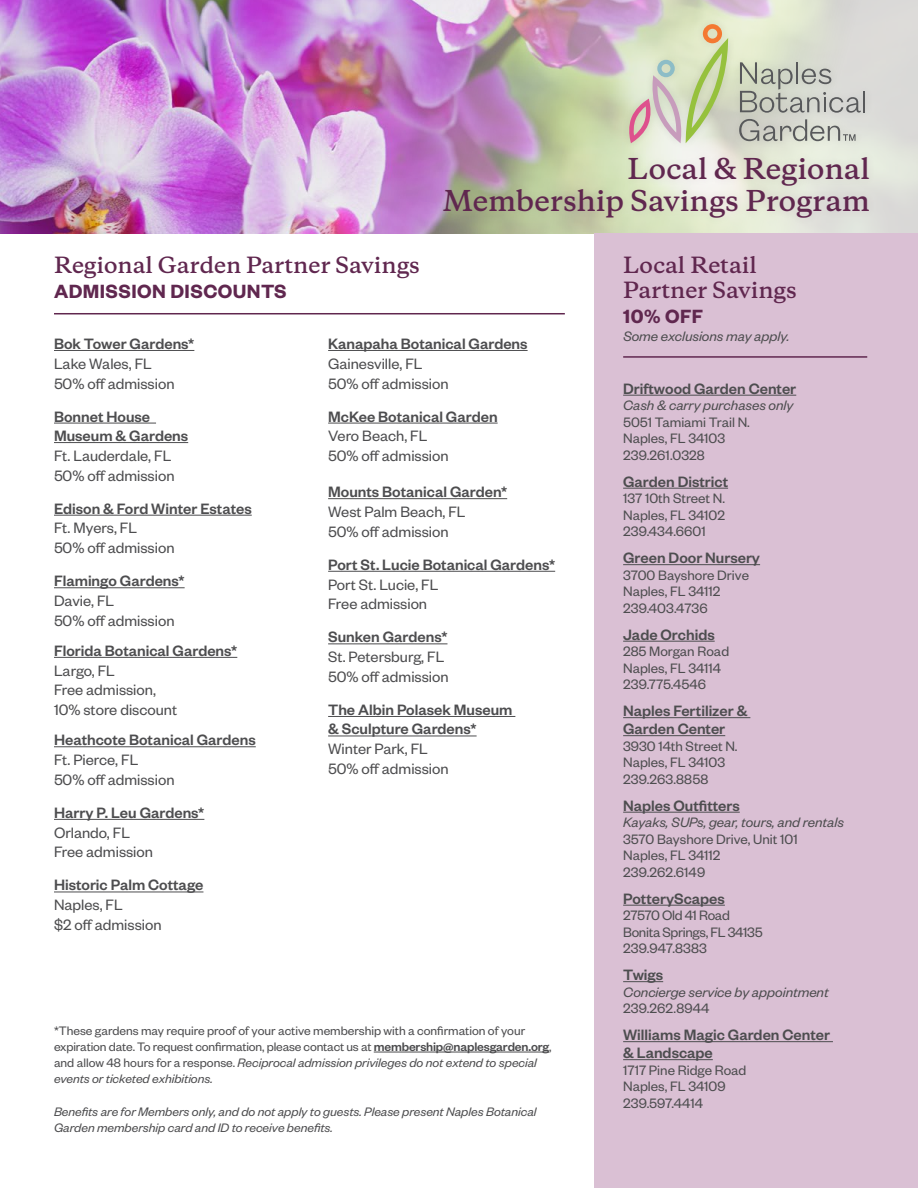
<style>
.page{position:relative;width:918px;height:1188px;background:#fff}
.page>*{position:absolute;margin:0;border:0;box-sizing:border-box;transform-origin:0 0}
.t1{font:600 27px/32.4px "Copernicus";color:#60274f;text-align:right}
.t2{font:600 21px/25.2px "Copernicus";color:#60274f}
.t3{font:600 21px "Founders Grotesk";letter-spacing:.02em;color:#60274f}
.t4{font:500 16.5px/19.5px "Founders Grotesk";color:#4d4d4f}
.t5{font:16.5px/19.8px "Founders Grotesk";color:#4d4d4f}
.t6{font:15px/16.5px "Founders Grotesk";color:#4d4d4f}
.t7{font:italic 15px "Founders Grotesk";color:#4d4d4f}
.t8{font:15px/16.5px "Founders Grotesk";letter-spacing:-.02em;color:#4d4d4f}
.t9{font:13.5px/16.2px "Founders Grotesk";color:#4d4d4f}
.t10{font:italic 13.5px/16.2px "Founders Grotesk";color:#4d4d4f}
.s1{font-weight:500}
.s2{font-style:italic}
</style>
<div class="page">
<img style="left:0;top:0;width:918px;height:234px">
<div style="left:436px;top:149px;width:441px;height:77px;background:#60274f;opacity:.1"></div>
<div style="left:620px;top:16px;width:254px;height:134px;background:#000;opacity:.1"></div>
<svg style="left:628px;top:24px;width:100px;height:119px;background:#d2d4b7"></svg>
<hr style="left:863px;top:91px;width:2px;height:21px;background:#58595b">
<svg style="left:740px;top:62px;width:121px;height:51px;background:#bdbfb6"></svg>
<svg style="left:739px;top:119px;width:117px;height:22px;background:#bbbcb5"></svg>
<hr style="left:54px;top:313px;width:511px;height:1px;background:#60274f">
<hr style="left:54px;top:350px;width:140px;height:1px;background:#4d4d4f">
<hr style="left:54px;top:423px;width:102px;height:1px;background:#4d4d4f">
<hr style="left:54px;top:442px;width:134px;height:1px;background:#4d4d4f">
<hr style="left:54px;top:515px;width:198px;height:1px;background:#4d4d4f">
<hr style="left:54px;top:587px;width:131px;height:1px;background:#4d4d4f">
<hr style="left:54px;top:657px;width:183px;height:1px;background:#4d4d4f">
<hr style="left:54px;top:746px;width:202px;height:1px;background:#4d4d4f">
<hr style="left:54px;top:819px;width:150px;height:1px;background:#4d4d4f">
<hr style="left:54px;top:892px;width:149px;height:1px;background:#4d4d4f">
<hr style="left:328px;top:350px;width:200px;height:1px;background:#4d4d4f">
<hr style="left:328px;top:423px;width:170px;height:1px;background:#4d4d4f">
<hr style="left:328px;top:498px;width:179px;height:1px;background:#4d4d4f">
<hr style="left:328px;top:571px;width:227px;height:1px;background:#4d4d4f">
<hr style="left:328px;top:644px;width:119px;height:1px;background:#4d4d4f">
<hr style="left:328px;top:716px;width:187px;height:1px;background:#4d4d4f">
<hr style="left:328px;top:736px;width:149px;height:1px;background:#4d4d4f">
<div style="left:594px;top:233px;width:324px;height:955px;background:#dac0d4"></div>
<hr style="left:623px;top:395px;width:173px;height:1px;background:#4d4d4f">
<hr style="left:623px;top:488px;width:105px;height:1px;background:#4d4d4f">
<hr style="left:623px;top:564px;width:137px;height:1px;background:#4d4d4f">
<hr style="left:623px;top:641px;width:92px;height:1px;background:#4d4d4f">
<hr style="left:623px;top:717px;width:127px;height:1px;background:#4d4d4f">
<hr style="left:623px;top:735px;width:102px;height:1px;background:#4d4d4f">
<hr style="left:623px;top:812px;width:117px;height:1px;background:#4d4d4f">
<hr style="left:623px;top:905px;width:102px;height:1px;background:#4d4d4f">
<hr style="left:623px;top:981px;width:40px;height:1px;background:#4d4d4f">
<hr style="left:623px;top:1041px;width:210px;height:1px;background:#4d4d4f">
<hr style="left:623px;top:1059px;width:90px;height:1px;background:#4d4d4f">
<hr style="left:623px;top:356px;width:244px;height:2px;background:#60274f">
<hr style="left:374px;top:1052px;width:175px;height:1px;background:#4d4d4f">
<h1 class="t1" style="left:443px;top:153px;width:429px">Local &amp; Regional<br>Membership Savings Program</h1>
<p class="t2" style="left:54px;top:252px;width:368px">Regional Garden Partner Savings</p>
<p class="t3" style="left:54px;top:278px;width:234px">ADMISSION DISCOUNTS</p>
<p class="t4" style="left:54px;top:333px;width:142px">Bok Tower Gardens*</p>
<p class="t5" style="left:54px;top:353px;width:122px">Lake Wales, FL<br>50% off admission</p>
<p class="t4" style="left:54px;top:406px;width:136px">Bonnet House<br>Museum &amp; Gardens</p>
<p class="t5" style="left:54px;top:445px;width:122px">Ft. Lauderdale, FL<br>50% off admission</p>
<p class="t4" style="left:54px;top:498px;width:199px">Edison &amp; Ford Winter Estates</p>
<p class="t5" style="left:54px;top:518px;width:122px">Ft. Myers, FL<br>50% off admission</p>
<p class="t4" style="left:54px;top:570px;width:132px">Flamingo Gardens*</p>
<p class="t5" style="left:54px;top:590px;width:122px">Davie, FL<br>50% off admission</p>
<p class="t4" style="left:54px;top:640px;width:185px">Florida Botanical Gardens*</p>
<p class="t5" style="left:54px;top:660px;width:125px">Largo, FL<br>Free admission,<br>10% store discount</p>
<p class="t4" style="left:54px;top:729px;width:203px">Heathcote Botanical Gardens</p>
<p class="t5" style="left:54px;top:749px;width:122px">Ft. Pierce, FL<br>50% off admission</p>
<p class="t4" style="left:54px;top:802px;width:152px">Harry P. Leu Gardens*</p>
<p class="t5" style="left:54px;top:822px;width:101px">Orlando, FL<br>Free admission</p>
<p class="t4" style="left:54px;top:875px;width:151px">Historic Palm Cottage</p>
<p class="t5" style="left:54px;top:894px;width:109px">Naples, FL<br>$2 off admission</p>
<p class="t4" style="left:328px;top:333px;width:201px">Kanapaha Botanical Gardens</p>
<p class="t5" style="left:328px;top:353px;width:122px">Gainesville, FL<br>50% off admission</p>
<p class="t4" style="left:328px;top:406px;width:171px">McKee Botanical Garden</p>
<p class="t5" style="left:328px;top:425px;width:122px">Vero Beach, FL<br>50% off admission</p>
<p class="t4" style="left:328px;top:481px;width:181px">Mounts Botanical Garden*</p>
<p class="t5" style="left:328px;top:501px;width:139px">West Palm Beach, FL<br>50% off admission</p>
<p class="t4" style="left:328px;top:554px;width:229px">Port St. Lucie Botanical Gardens*</p>
<p class="t5" style="left:328px;top:574px;width:112px">Port St. Lucie, FL<br>Free admission</p>
<p class="t4" style="left:328px;top:627px;width:121px">Sunken Gardens*</p>
<p class="t5" style="left:328px;top:646px;width:122px">St. Petersburg, FL<br>50% off admission</p>
<p class="t4" style="left:328px;top:699px;width:186px">The Albin Polasek Museum &amp; Sculpture Gardens*</p>
<p class="t5" style="left:328px;top:738px;width:122px">Winter Park, FL<br>50% off admission</p>
<p class="t9" style="left:54px;top:1022px;width:499px">*These gardens may require proof of your active membership with a confirmation of your expiration date. To request confirmation, please contact us at <span class="s1">membership@naplesgarden.org</span>, and allow 48 hours for a response. <span class="s2">Reciprocal admission privileges do not extend to special events or ticketed exhibitions.</span></p>
<p class="t10" style="left:54px;top:1103px;width:484px">Benefits are for Members only, and do not apply to guests. Please present Naples Botanical<br>Garden membership card and ID to receive benefits.</p>
<p class="t2" style="left:623px;top:252px;width:175px">Local Retail<br>Partner Savings</p>
<p class="t3" style="left:623px;top:303px;width:82px">10% OFF</p>
<p class="t7" style="left:623px;top:327px;width:168px">Some exclusions may apply.</p>
<p class="t4" style="left:623px;top:378px;width:175px">Driftwood Garden Center</p>
<p class="t7" style="left:623px;top:396px;width:172px">Cash &amp; carry purchases only</p>
<p class="t6" style="left:623px;top:413px;width:128px">5051 Tamiami Trail N.<br>Naples, FL 34103<br>239.261.0328</p>
<p class="t4" style="left:623px;top:471px;width:106px">Garden District</p>
<p class="t6" style="left:623px;top:489px;width:103px;text-align:justify">137 10th Street N.<br>Naples, FL 34102<br>239.434.6601</p>
<p class="t4" style="left:623px;top:547px;width:138px">Green Door Nursery</p>
<p class="t6" style="left:623px;top:566px;width:127px">3700 Bayshore Drive<br>Naples, FL 34112<br>239.403.4736</p>
<p class="t4" style="left:623px;top:624px;width:93px">Jade Orchids</p>
<p class="t6" style="left:623px;top:642px;width:108px">285 Morgan Road<br>Naples, FL 34114<br>239.775.4546</p>
<p class="t4" style="left:623px;top:701px;width:126px;line-height:18px">Naples Fertilizer &amp;<br>Garden Center</p>
<p class="t6" style="left:623px;top:737px;width:116px">3930 14th Street N.<br>Naples, FL 34103<br>239.263.8858</p>
<p class="t4" style="left:623px;top:795px;width:118px">Naples Outfitters</p>
<p class="t7" style="left:623px;top:813px;width:222px">Kayaks, SUPs, gear, tours, and rentals</p>
<p class="t6" style="left:623px;top:830px;width:176px">3570 Bayshore Drive, Unit 101<br>Naples, FL 34112<br>239.262.6149</p>
<p class="t4" style="left:623px;top:888px;width:103px">PotteryScapes</p>
<p class="t8" style="left:623px;top:906px;width:141px">27570 Old 41 Road<br>Bonita Springs, FL 34135<br>239.947.8383</p>
<p class="t4" style="left:623px;top:964px;width:42px">Twigs</p>
<p class="t7" style="left:623px;top:983px;width:207px">Concierge service by appointment</p>
<p class="t6" style="left:623px;top:999px;width:88px">239.262.8944</p>
<p class="t4" style="left:623px;top:1025px;width:208px;line-height:18px">Williams Magic Garden Center &amp; Landscape</p>
<p class="t6" style="left:623px;top:1061px;width:125px">1717 Pine Ridge Road<br>Naples, FL 34109<br>239.597.4414</p>
</div>
